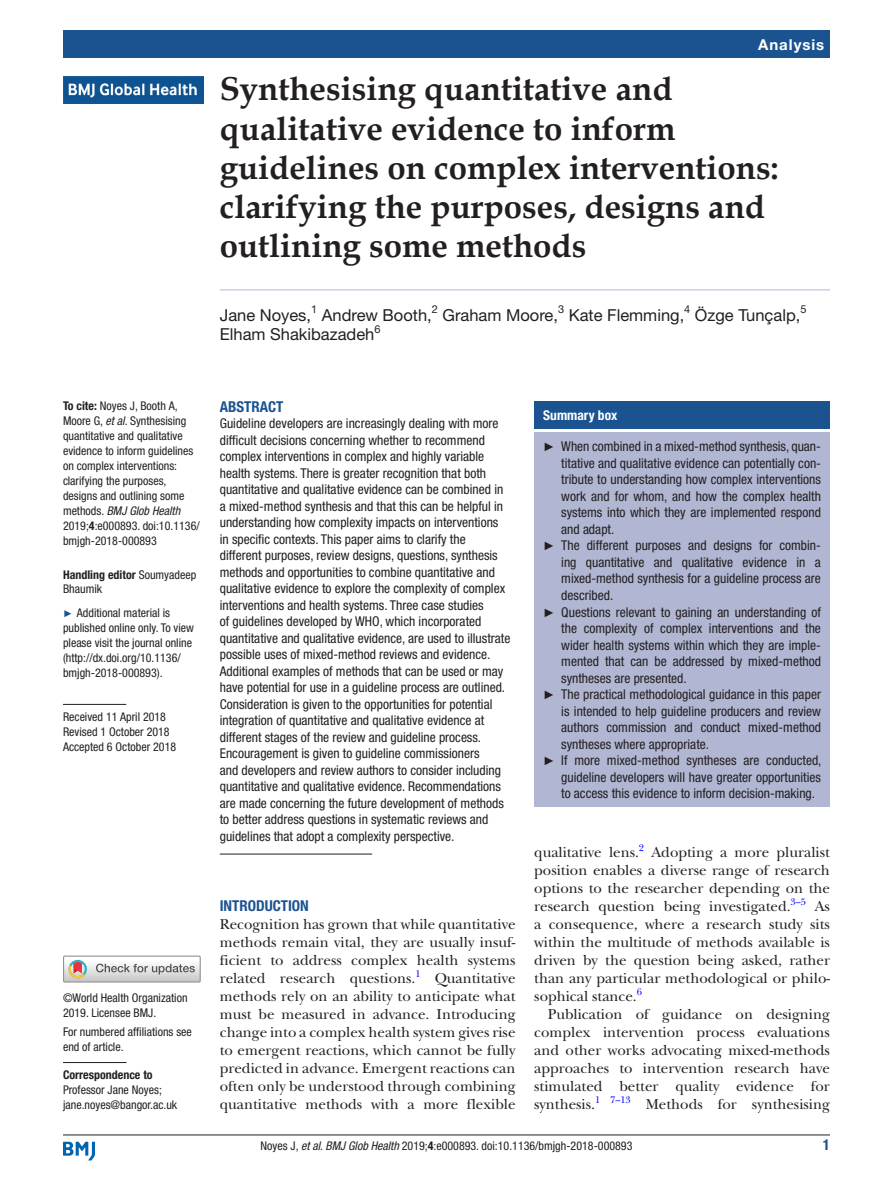
<style>
.page{position:relative;width:893px;height:1191px;background:#fff}
.page>*{position:absolute;margin:0;border:0;box-sizing:border-box;transform-origin:0 0}
.t1{font:700 33px/39px "Book Antiqua";color:#231f20}
.t2{font:16.5px "Helvetica Neue LT Std";color:#231f20}
.t3{font:15px/18px "New Baskerville";color:#231f20;text-align:justify}
.t4{font:700 condensed 15px "Helvetica Neue LT Std";color:#1b5391}
.t5{font:700 15px "Helvetica Neue LT Std";letter-spacing:.065em;color:#fff}
.t6{font:condensed 13.5px/16.5px "Helvetica Neue LT Std";color:#231f20}
.t7{font:700 condensed 13.5px "Helvetica Neue LT Std";color:#fff}
.t8{font:condensed 12px/15px "Helvetica Neue LT Std";color:#231f20}
.t9{font:700 condensed 12px "Helvetica Neue LT Std";color:#231f20}
.t10{font:10.95px "Helvetica Neue LT Std";color:#231f20}
.t11{font:9.9px "New Baskerville";color:#00f}
.s1{font-weight:700}
.s2{font-style:italic}
.s3{font-family:"Arial";font-stretch:normal;font-size:9.75px;color:#1b5391}
.s4{font-family:"Arial";font-stretch:normal;font-size:12px}
</style>
<div class="page">
<hr style="left:63px;top:1134px;width:767px;height:1px;background:#231f20">
<svg style="left:63px;top:1141px;width:32px;height:19px"></svg>
<div style="left:63px;top:955px;width:138px;height:27px;border:1px solid #969090"></div>
<svg style="left:64px;top:956px;width:136px;height:26px"></svg>
<hr style="left:220px;top:289px;width:610px;height:1px;background:#b1b7d3">
<div style="left:63px;top:31px;width:767px;height:27px;background:#1b5391"></div>
<hr style="left:63px;top:704px;width:63px;height:1px;background:#231f20">
<hr style="left:63px;top:1062px;width:64px;height:1px;background:#231f20">
<img style="left:63px;top:77px;width:141px;height:27px">
<div style="left:534px;top:401px;width:296px;height:28px;background:#1b5391"></div>
<div style="left:534px;top:433px;width:296px;height:374px;background:#b1b7d3"></div>
<hr style="left:220px;top:853px;width:152px;height:1px;background:#231f20">
<p class="t5" style="left:758px;top:35px;width:68px">Analysis</p>
<h1 class="t1" style="left:220px;top:70px;width:561px">Synthesising quantitative and qualitative evidence to inform guidelines on complex interventions: clarifying the purposes, designs and outlining some methods</h1>
<p class="t2" style="left:220px;top:305px;width:93px">Jane Noyes,</p>
<p class="t10" style="left:311px;top:303px;width:8px">1</p>
<p class="t2" style="left:322px;top:305px;width:112px">Andrew Booth,</p>
<p class="t10" style="left:432px;top:303px;width:8px">2</p>
<p class="t2" style="left:442px;top:305px;width:117px">Graham Moore,</p>
<p class="t10" style="left:558px;top:303px;width:8px">3</p>
<p class="t2" style="left:569px;top:305px;width:117px">Kate Flemming,</p>
<p class="t10" style="left:684px;top:303px;width:8px">4</p>
<p class="t2" style="left:695px;top:305px;width:107px">Özge Tunçalp,</p>
<p class="t10" style="left:800px;top:303px;width:8px">5</p>
<p class="t2" style="left:220px;top:324px;width:156px">Elham Shakibazadeh</p>
<p class="t10" style="left:374px;top:322px;width:8px">6</p>
<p class="t8" style="left:63px;top:398px;width:138px"><span class="s1">To cite:</span> Noyes J, Booth A,<br>Moore G, <span class="s2">et al</span>. Synthesising quantitative and qualitative evidence to inform guidelines on complex interventions: clarifying the purposes, designs and outlining some methods. <span class="s2">BMJ Glob Health<br></span>2019;<span class="s1">4</span>:e000893. doi:10.1136/ bmjgh-2018-000893</p>
<p class="t8" style="left:63px;top:567px;width:135px;line-height:14.4px"><span class="s1">Handling editor</span> Soumyadeep<br>Bhaumik</p>
<p class="t8" style="left:63px;top:605px;width:133px"><span class="s3">►</span> Additional material is published online only. To view please visit the journal online (http://dx.doi.org/10.1136/ bmjgh-2018-000893).</p>
<p class="t8" style="left:63px;top:709px;width:115px">Received 11 April 2018<br>Revised 1 October 2018<br>Accepted 6 October 2018</p>
<p class="t8" style="left:63px;top:991px;width:126px;line-height:14.4px">©World Health Organization<br>2019. Licensee BMJ.</p>
<p class="t8" style="left:63px;top:1024px;width:130px">For numbered affiliations see end of article.</p>
<p class="t9" style="left:63px;top:1067px;width:91px">Correspondence to</p>
<p class="t8" style="left:63px;top:1082px;width:116px">Professor Jane Noyes; jane.noyes@bangor.ac.uk</p>
<p class="t4" style="left:220px;top:397px;width:49px">Abstract</p>
<p class="t6" style="left:220px;top:415px;width:292px">Guideline developers are increasingly dealing with more difficult decisions concerning whether to recommend complex interventions in complex and highly variable health systems. There is greater recognition that both quantitative and qualitative evidence can be combined in a mixed-method synthesis and that this can be helpful in understanding how complexity impacts on interventions in specific contexts. This paper aims to clarify the different purposes, review designs, questions, synthesis methods and opportunities to combine quantitative and qualitative evidence to explore the complexity of complex interventions and health systems. Three case studies<br>of guidelines developed by WHO, which incorporated quantitative and qualitative evidence, are used to illustrate possible uses of mixed-method reviews and evidence.<br>Additional examples of methods that can be used or may have potential for use in a guideline process are outlined.<br>Consideration is given to the opportunities for potential integration of quantitative and qualitative evidence at different stages of the review and guideline process.<br>Encouragement is given to guideline commissioners<br>and developers and review authors to consider including quantitative and qualitative evidence. Recommendations are made concerning the future development of methods to better address questions in systematic reviews and guidelines that adopt a complexity perspective.</p>
<p class="t4" style="left:220px;top:897px;width:91px">Introduction</p>
<p class="t3" style="left:220px;top:915px;width:297px">Recognition has grown that while quantitative methods remain vital, they are usually insuf&shy;ficient to address complex health systems related research questions.</p>
<p class="t11" style="left:415px;top:967px;width:7px">1</p>
<p class="t3" style="left:220px;top:969px;width:297px;text-indent:215px">Quantitative methods rely on an ability to anticipate what must be measured in advance. Introducing change into a complex health system gives rise to emergent reactions, which cannot be fully predicted in advance. Emergent reactions can often only be understood through combining quantitative methods with a more flexible</p>
<p class="t7" style="left:543px;top:407px;width:76px">Summary box</p>
<p class="t6" style="left:543px;top:438px;width:279px"><span class="s4">►</span> When combined in a mixed-method synthesis, quan-</p>
<p class="t6" style="left:561px;top:455px;width:261px">titative and qualitative evidence can potentially con-</p>
<p class="t6" style="left:561px;top:471px;width:261px">tribute to understanding how complex interventions</p>
<p class="t6" style="left:561px;top:488px;width:261px">work and for whom, and how the complex health</p>
<p class="t6" style="left:561px;top:504px;width:261px">systems into which they are implemented respond</p>
<p class="t6" style="left:561px;top:521px;width:55px">and adapt.</p>
<p class="t6" style="left:543px;top:537px;width:279px"><span class="s4">►</span> The different purposes and designs for combin-</p>
<p class="t6" style="left:561px;top:554px;width:261px">ing quantitative and qualitative evidence in a</p>
<p class="t6" style="left:561px;top:570px;width:261px">mixed-method synthesis for a guideline process are</p>
<p class="t6" style="left:561px;top:587px;width:53px">described.</p>
<p class="t6" style="left:543px;top:603px;width:279px"><span class="s4">►</span> Questions relevant to gaining an understanding of</p>
<p class="t6" style="left:561px;top:620px;width:261px">the complexity of complex interventions and the</p>
<p class="t6" style="left:561px;top:636px;width:261px">wider health systems within which they are imple-</p>
<p class="t6" style="left:561px;top:653px;width:261px">mented that can be addressed by mixed-method</p>
<p class="t6" style="left:561px;top:669px;width:127px">syntheses are presented.</p>
<p class="t6" style="left:543px;top:686px;width:279px"><span class="s4">►</span> The practical methodological guidance in this paper</p>
<p class="t6" style="left:561px;top:702px;width:261px">is intended to help guideline producers and review</p>
<p class="t6" style="left:561px;top:719px;width:261px">authors commission and conduct mixed-method</p>
<p class="t6" style="left:561px;top:735px;width:149px">syntheses where appropriate.</p>
<p class="t6" style="left:543px;top:752px;width:280px"><span class="s4">►</span> If more mixed-method syntheses are conducted,</p>
<p class="t6" style="left:561px;top:768px;width:261px">guideline developers will have greater opportunities</p>
<p class="t6" style="left:561px;top:785px;width:255px">to access this evidence to inform decision-making.</p>
<p class="t3" style="left:534px;top:843px;width:111px">qualitative lens.<sup>2</sup></p>
<p class="t3" style="left:534px;top:843px;width:297px;text-indent:117px">Adopting a more pluralist position enables a diverse range of research options to the researcher depending on the research question being investigated.</p>
<p class="t11" style="left:791px;top:895px;width:17px">3–5</p>
<p class="t3" style="left:534px;top:897px;width:297px;text-indent:280px">As a consequence, where a research study sits within the multitude of methods available is driven by the question being asked, rather than any particular methodological or philo&shy;sophical stance.</p>
<p class="t11" style="left:637px;top:985px;width:7px">6</p>
<p class="t3" style="left:534px;top:1005px;width:297px;text-indent:14px">Publication of guidance on designing complex intervention process evaluations and other works advocating mixed-methods approaches to intervention research have stimulated better quality evidence for synthesis.</p>
<p class="t11" style="left:595px;top:1093px;width:37px">1 7–13</p>
<p class="t3" style="left:646px;top:1095px;width:186px">Methods for synthesising</p>
<p class="t8" style="left:261px;top:1137px;width:373px">Noyes J, <span class="s2">et al</span>. <span class="s2">BMJ Glob Health</span> 2019;<span class="s1">4</span>:e000893. doi:10.1136/bmjgh-2018-000893</p>
<p class="t4" style="left:823px;top:1135px;width:9px">1</p>
</div>
